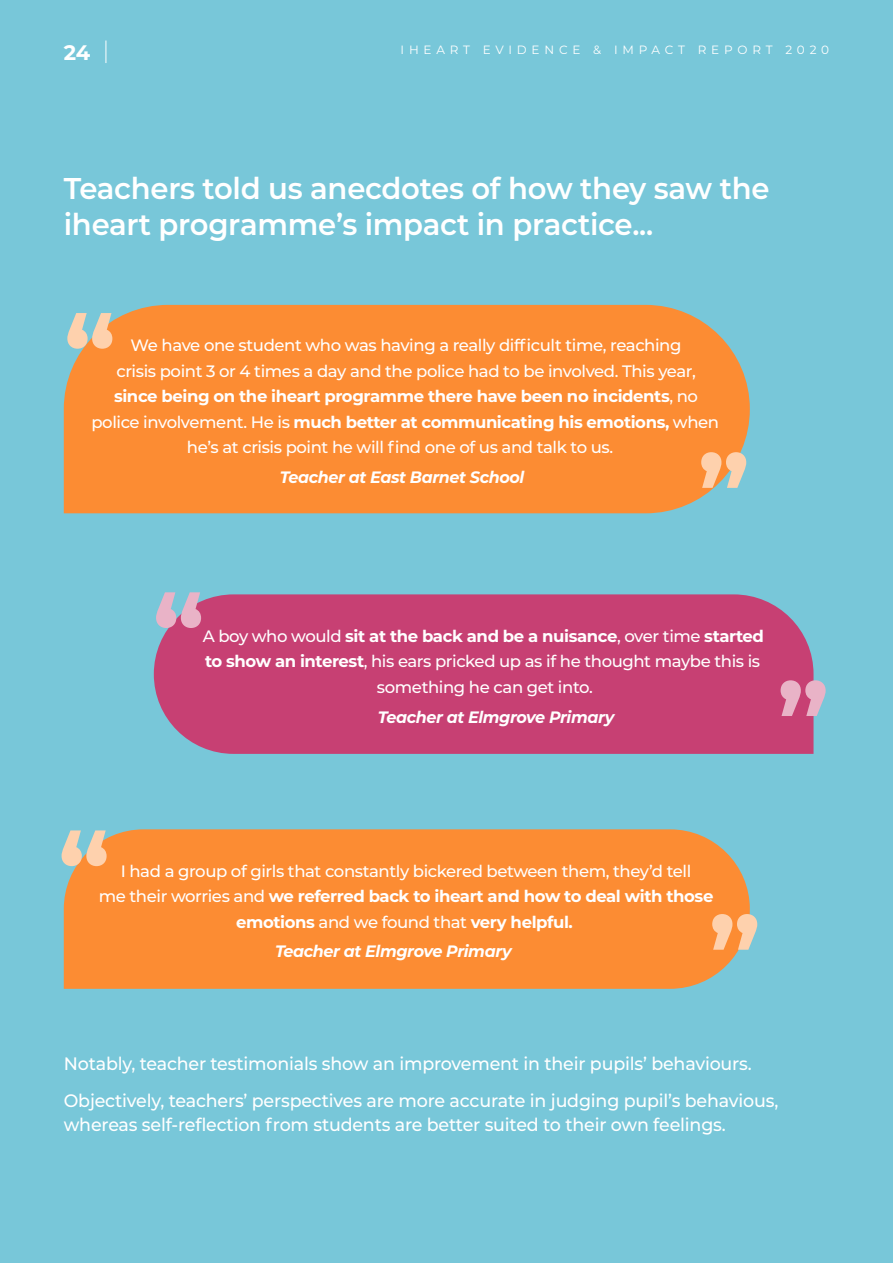
<style>
.page{position:relative;width:893px;height:1263px;background:#78c7d9}
.page>*{position:absolute;margin:0;border:0;box-sizing:border-box;transform-origin:0 0}
.t1{font:700 105px "Montserrat";color:#fed1ad}
.t2{font:700 105px "Montserrat";color:#e9b3c7}
.t3{font:600 30px/36px "Montserrat";letter-spacing:-.01em;color:#fff}
.t4{font:700 21px "Montserrat";color:#fff}
.t5{font:500 18px/24px "Montserrat";letter-spacing:-.01em;color:#fff}
.t6{font:500 16.5px/25.5px "Montserrat";letter-spacing:-.025em;color:#fff;text-align:center}
.t7{font:700 16.5px "Montserrat";letter-spacing:-.025em;color:#fff}
.t8{font:italic 700 16.5px "Montserrat";letter-spacing:-.025em;color:#fff}
.t9{font:12px "Montserrat";letter-spacing:.4em;color:#fff}
.s1{font-weight:500}
.s2{font-weight:700}
</style>
<div class="page">
<svg style="left:106px;top:41px;width:1px;height:22px"></svg>
<div style="left:64px;top:305px;width:686px;height:208px;background:#fc8c33"></div>
<div style="left:64px;top:829px;width:686px;height:160px;background:#fc8c33"></div>
<div style="left:154px;top:594px;width:659px;height:160px;background:#c74073"></div>
<p class="t4" style="left:64px;top:38px;width:28px">24</p>
<p class="t9" style="left:401px;top:41px;width:430px">IHEART EVIDENCE &amp; IMPACT REPORT 2020</p>
<p class="t3" style="left:64px;top:169px;width:707px">Teachers told us anecdotes of how they saw the iheart programme’s impact in practice...</p>
<p class="t1" style="left:64px;top:278px;width:54px">“</p>
<p class="t6" style="left:131px;top:332px;width:552px">We have one student who was having a really difficult time, reaching</p>
<p class="t6" style="left:116px;top:357px;width:581px">crisis point 3 or 4 times a day and the police had to be involved. This year,</p>
<p class="t7" style="left:114px;top:384px;width:585px">since being on the iheart programme there have been no incidents<span class="s1">, no</span></p>
<p class="t7" style="left:91px;top:410px;width:629px"><span class="s1">police involvement. He is</span> much better at communicating his emotions, <span class="s1">when</span></p>
<p class="t6" style="left:187px;top:434px;width:428px">he’s at crisis point he will find one of us and talk to us.</p>
<p class="t8" style="left:280px;top:465px;width:246px">Teacher at East Barnet School</p>
<p class="t1" style="left:750px;top:523px;width:54px;rotate:-180deg">“</p>
<p class="t2" style="left:152px;top:557px;width:54px">“</p>
<p class="t6" style="left:203px;top:622px;width:563px">A boy who would <span class="s2">sit at the back and be a nuisance</span>, over time <span class="s2">started to show an interest</span>, his ears pricked up as if he thought maybe this is something he can get into.</p>
<p class="t8" style="left:378px;top:705px;width:238px">Teacher at Elmgrove Primary</p>
<p class="t2" style="left:829px;top:751px;width:54px;rotate:-180deg">“</p>
<p class="t1" style="left:58px;top:795px;width:54px">“</p>
<p class="t6" style="left:99px;top:857px;width:616px">I had a group of girls that constantly bickered between them, they’d tell<br>me their worries and <span class="s2">we referred back to iheart and how to deal with those emotions</span> and we found that <span class="s2">very helpful.</span></p>
<p class="t8" style="left:275px;top:940px;width:238px">Teacher at Elmgrove Primary</p>
<p class="t1" style="left:761px;top:985px;width:54px;rotate:-180deg">“</p>
<p class="t5" style="left:64px;top:1051px;width:689px">Notably, teacher testimonials show an improvement in their pupils’ behaviours.</p>
<p class="t5" style="left:64px;top:1087px;width:716px">Objectively, teachers’ perspectives are more accurate in judging pupil’s behavious, whereas self-reflection from students are better suited to their own feelings.</p>
</div>
